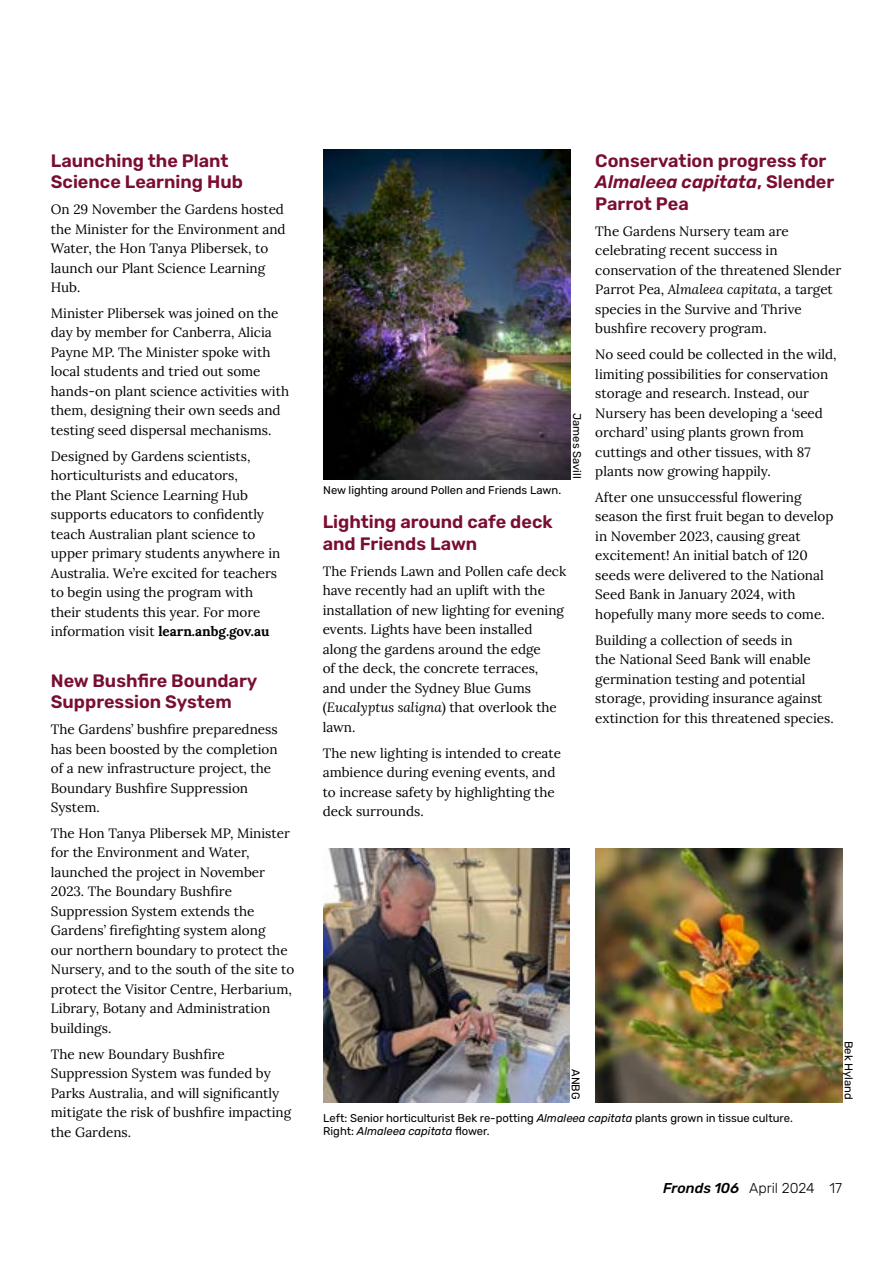
<style>
.page{position:relative;width:893px;height:1263px;background:#fff}
.page>*{position:absolute;margin:0;border:0;box-sizing:border-box;transform-origin:0 0}
.t1{font:600 18px/21.6px "Rubik";color:#7a0e31}
.t2{font:300 14.25px "Rubik";color:#000}
.t3{font:13.5px/19.5px "Lora";color:#000}
.t4{font:11.25px/13.5px "Rubik";color:#000}
.s1{font-weight:700}
.s2{font-style:italic}
.s3{font-weight:500;font-style:italic}
</style>
<div class="page">
<img style="left:323px;top:150px;width:247px;height:329px">
<img style="left:595px;top:848px;width:247px;height:254px">
<img style="left:323px;top:848px;width:246px;height:254px">
<h1 class="t1" style="left:51px;top:150px;width:194px">Launching the Plant<br>Science Learning Hub</h1>
<p class="t3" style="left:51px;top:199px;width:236px">On 29 November the Gardens hosted the Minister for the Environment and<br>Water, the Hon Tanya Plibersek, to launch our Plant Science Learning<br>Hub.</p>
<p class="t3" style="left:51px;top:303px;width:240px">Minister Plibersek was joined on the day by member for Canberra, Alicia Payne MP. The Minister spoke with local students and tried out some hands-on plant science activities with them, designing their own seeds and testing seed dispersal mechanisms.</p>
<p class="t3" style="left:51px;top:445px;width:231px">Designed by Gardens scientists, horticulturists and educators,<br>the Plant Science Learning Hub supports educators to confidently teach Australian plant science to upper primary students anywhere in Australia. We’re excited for teachers to begin using the program with their students this year. For more information visit <span class="s1">learn.anbg.gov.au</span></p>
<h1 class="t1" style="left:51px;top:670px;width:208px">New Bushfire Boundary<br>Suppression System</h1>
<p class="t3" style="left:51px;top:719px;width:228px">The Gardens’ bushfire preparedness has been boosted by the completion of a new infrastructure project, the<br>Boundary Bushfire Suppression<br>System.</p>
<p class="t3" style="left:51px;top:822px;width:245px">The Hon Tanya Plibersek MP, Minister for the Environment and Water, launched the project in November<br>2023. The Boundary Bushfire<br>Suppression System extends the<br>Gardens’ firefighting system along<br>our northern boundary to protect the<br>Nursery, and to the south of the site to protect the Visitor Centre, Herbarium,<br>Library, Botany and Administration buildings.</p>
<p class="t3" style="left:51px;top:1043px;width:242px">The new Boundary Bushfire<br>Suppression System was funded by<br>Parks Australia, and will significantly mitigate the risk of bushfire impacting the Gardens.</p>
<p class="t4" style="left:323px;top:484px;width:240px">New lighting around Pollen and Friends Lawn.</p>
<p class="t4" style="left:583px;top:413px;width:67px;rotate:90deg">James Savill</p>
<h1 class="t1" style="left:323px;top:512px;width:231px">Lighting around cafe deck and Friends Lawn</h1>
<p class="t3" style="left:323px;top:560px;width:245px">The Friends Lawn and Pollen cafe deck have recently had an uplift with the installation of new lighting for evening events. Lights have been installed along the gardens around the edge<br>of the deck, the concrete terraces,<br>and under the Sydney Blue Gums (<span class="s2">Eucalyptus saligna</span>) that overlook the lawn.</p>
<p class="t3" style="left:323px;top:742px;width:240px">The new lighting is intended to create ambience during evening events, and to increase safety by highlighting the deck surrounds.</p>
<h1 class="t1" style="left:595px;top:150px;width:241px">Conservation progress for<br><span class="s2">Almaleea capitata</span>, Slender<br>Parrot Pea</h1>
<p class="t3" style="left:595px;top:220px;width:247px">The Gardens Nursery team are celebrating recent success in conservation of the threatened Slender Parrot Pea, <span class="s2">Almaleea capitata</span>, a target species in the Survive and Thrive bushfire recovery program.</p>
<p class="t3" style="left:595px;top:344px;width:243px">No seed could be collected in the wild, limiting possibilities for conservation storage and research. Instead, our Nursery has been developing a ‘seed orchard’ using plants grown from cuttings and other tissues, with 87 plants now growing happily.</p>
<p class="t3" style="left:595px;top:486px;width:240px">After one unsuccessful flowering season the first fruit began to develop in November 2023, causing great excitement! An initial batch of 120 seeds were delivered to the National Seed Bank in January 2024, with hopefully many more seeds to come.</p>
<p class="t3" style="left:595px;top:629px;width:240px">Building a collection of seeds in<br>the National Seed Bank will enable germination testing and potential storage, providing insurance against extinction for this threatened species.</p>
<p class="t4" style="left:582px;top:1069px;width:32px;rotate:90deg">ANBG</p>
<p class="t4" style="left:855px;top:1041px;width:60px;rotate:90deg">Bek Hyland</p>
<p class="t4" style="left:323px;top:1111px;width:471px">Left: Senior horticulturist Bek re-potting <span class="s2">Almaleea capitata</span> plants grown in tissue culture.<br>Right: <span class="s2">Almaleea capitata</span> flower.</p>
<p class="t2" style="left:663px;top:1180px;width:180px"><span class="s3">Fronds 106</span> April 2024 17</p>
</div>
